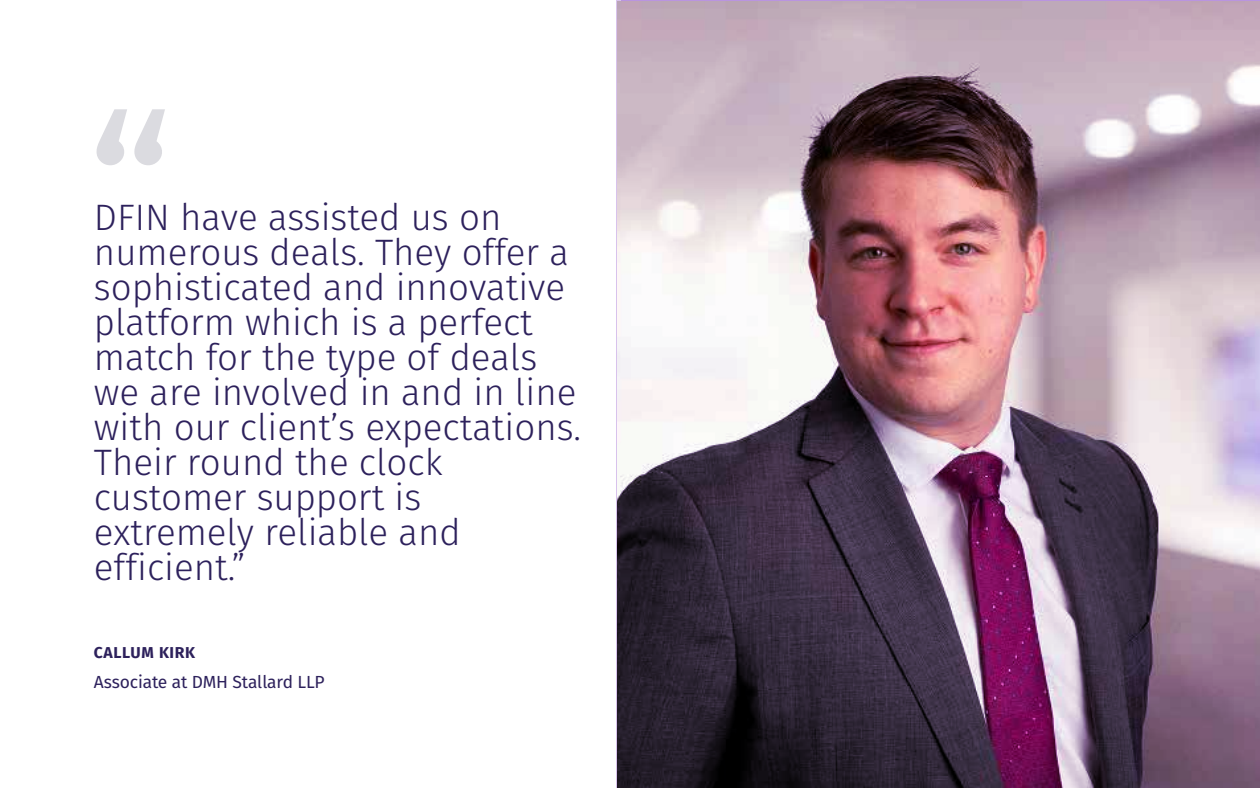
<style>
.page{position:relative;width:1260px;height:788px;background:#fff}
.page>*{position:absolute;margin:0;border:0;box-sizing:border-box;transform-origin:0 0}
.t1{font:300 36.75px/35px "Fira Sans";color:#2d215c}
.t2{font:17.5px "Fira Sans";letter-spacing:-.01em;color:#2d215c}
.t3{font:700 15.75px "Fira Sans";letter-spacing:.04em;color:#2d215c}
</style>
<div class="page">
<svg style="left:97px;top:109px;width:68px;height:56px"></svg>
<img style="left:616px;top:0;width:644px;height:788px">
<p class="t1" style="left:94px;top:199px;width:489px">DFIN have assisted us on numerous deals. They offer a sophisticated and innovative platform which is a perfect match for the type of deals we are involved in and in line with our client’s expectations.<br>Their round the clock customer support is extremely reliable and efficient.”</p>
<p class="t3" style="left:94px;top:639px;width:103px">CALLUM KIRK</p>
<p class="t2" style="left:94px;top:669px;width:232px">Associate at DMH Stallard LLP</p>
</div>
